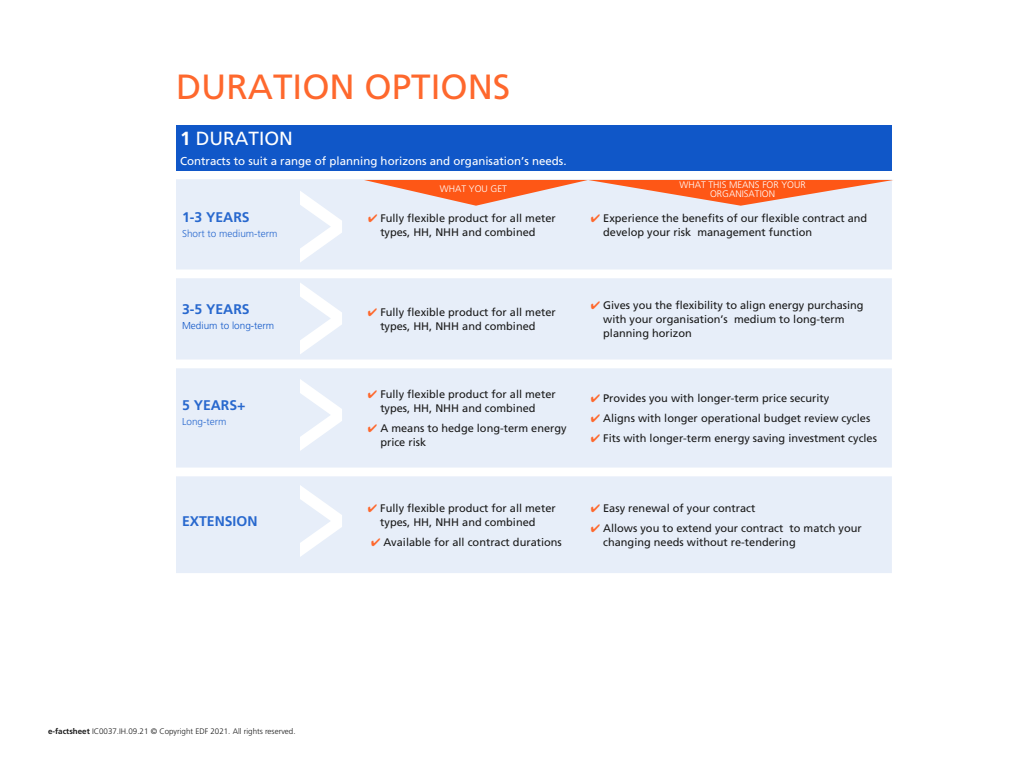
<style>
.page{position:relative;width:1024px;height:768px;background:#fff}
.page>*{position:absolute;margin:0;border:0;box-sizing:border-box;transform-origin:0 0}
.t1{font:35px "Frutiger";color:#fe682d}
.t2{font:19px "Frutiger";color:#fff}
.t3{font:700 14px "Frutiger";color:#2868ce}
.t4{font:11.5px "Frutiger";color:#fff}
.t5{font:11px/14px "Frutiger";color:#1a1a1a}
.t6{font:300 10px "Frutiger";color:#2868ce}
.t7{font:300 10px "Frutiger";color:#1057c8}
.t8{font:300 9.5px/9px "Frutiger";color:#fff;text-align:center}
.t9{font:300 8px "Frutiger";color:#1a1a1a}
.s1{font-weight:700}
.s2{color:#fe682d}
</style>
<div class="page">
<div style="left:176px;top:125px;width:716px;height:45px;background:#1057c8"></div>
<svg style="left:176px;top:179px;width:716px;height:394px;background:#e8eff9"></svg>
<svg style="left:300px;top:191px;width:42px;height:72px"></svg>
<svg style="left:364px;top:180px;width:529px;height:26px;background:#f2a388"></svg>
<svg style="left:300px;top:282px;width:42px;height:72px"></svg>
<svg style="left:300px;top:379px;width:42px;height:72px"></svg>
<svg style="left:300px;top:485px;width:42px;height:72px"></svg>
<h1 class="t1" style="left:176px;top:67px;width:336px">DURATION OPTIONS</h1>
<h2 class="t2" style="left:180px;top:127px;width:114px"><span class="s1">1</span> DURATION</h2>
<p class="t4" style="left:180px;top:154px;width:388px">Contracts to suit a range of planning horizons and organisation’s needs.</p>
<p class="t3" style="left:182px;top:209px;width:69px">1-3 YEARS</p>
<p class="t6" style="left:182px;top:228px;width:97px">Short to medium-term</p>
<p class="t3" style="left:182px;top:301px;width:69px">3-5 YEARS</p>
<p class="t7" style="left:182px;top:320px;width:94px">Medium to long-term</p>
<p class="t3" style="left:182px;top:397px;width:65px">5 YEARS+</p>
<p class="t6" style="left:182px;top:416px;width:46px">Long-term</p>
<p class="t3" style="left:182px;top:513px;width:77px">EXTENSION</p>
<p class="t9" style="left:48px;top:727px;width:249px"><span class="s1">e-factsheet</span> IC0037.IH.09.21 © Copyright EDF 2021. All rights reserved.</p>
<p class="t8" style="left:440px;top:184px;width:69px">WHAT YOU GET</p>
<p class="t8" style="left:679px;top:181px;width:128px">WHAT THIS MEANS FOR YOUR<br>ORGANISATION</p>
<p class="t5" style="left:380px;top:211px;width:177px;text-indent:-12px"><span class="s2">✔</span> Fully flexible product for all meter types, HH, NHH and combined</p>
<p class="t5" style="left:603px;top:211px;width:266px;text-indent:-12px"><span class="s2">✔</span> Experience the benefits of our flexible contract and develop your risk management function</p>
<p class="t5" style="left:380px;top:305px;width:177px;text-indent:-12px"><span class="s2">✔</span> Fully flexible product for all meter types, HH, NHH and combined</p>
<p class="t5" style="left:603px;top:298px;width:262px;text-indent:-12px"><span class="s2">✔</span> Gives you the flexibility to align energy purchasing with your organisation’s medium to long-term planning horizon</p>
<p class="t5" style="left:380px;top:387px;width:177px;text-indent:-12px"><span class="s2">✔</span> Fully flexible product for all meter types, HH, NHH and combined</p>
<p class="t5" style="left:380px;top:421px;width:188px;text-indent:-12px"><span class="s2">✔</span> A means to hedge long-term energy price risk</p>
<p class="t5" style="left:380px;top:501px;width:177px;text-indent:-12px"><span class="s2">✔</span> Fully flexible product for all meter types, HH, NHH and combined</p>
<p class="t5" style="left:371px;top:535px;width:192px"><span class="s2">✔</span> Available for all contract durations</p>
<p class="t5" style="left:591px;top:391px;width:240px"><span class="s2">✔</span> Provides you with longer-term price security</p>
<p class="t5" style="left:591px;top:411px;width:281px"><span class="s2">✔</span> Aligns with longer operational budget review cycles</p>
<p class="t5" style="left:591px;top:431px;width:288px"><span class="s2">✔</span> Fits with longer-term energy saving investment cycles</p>
<p class="t5" style="left:591px;top:501px;width:166px"><span class="s2">✔</span> Easy renewal of your contract</p>
<p class="t5" style="left:603px;top:521px;width:260px;text-indent:-12px"><span class="s2">✔</span> Allows you to extend your contract to match your changing needs without re-tendering</p>
</div>
